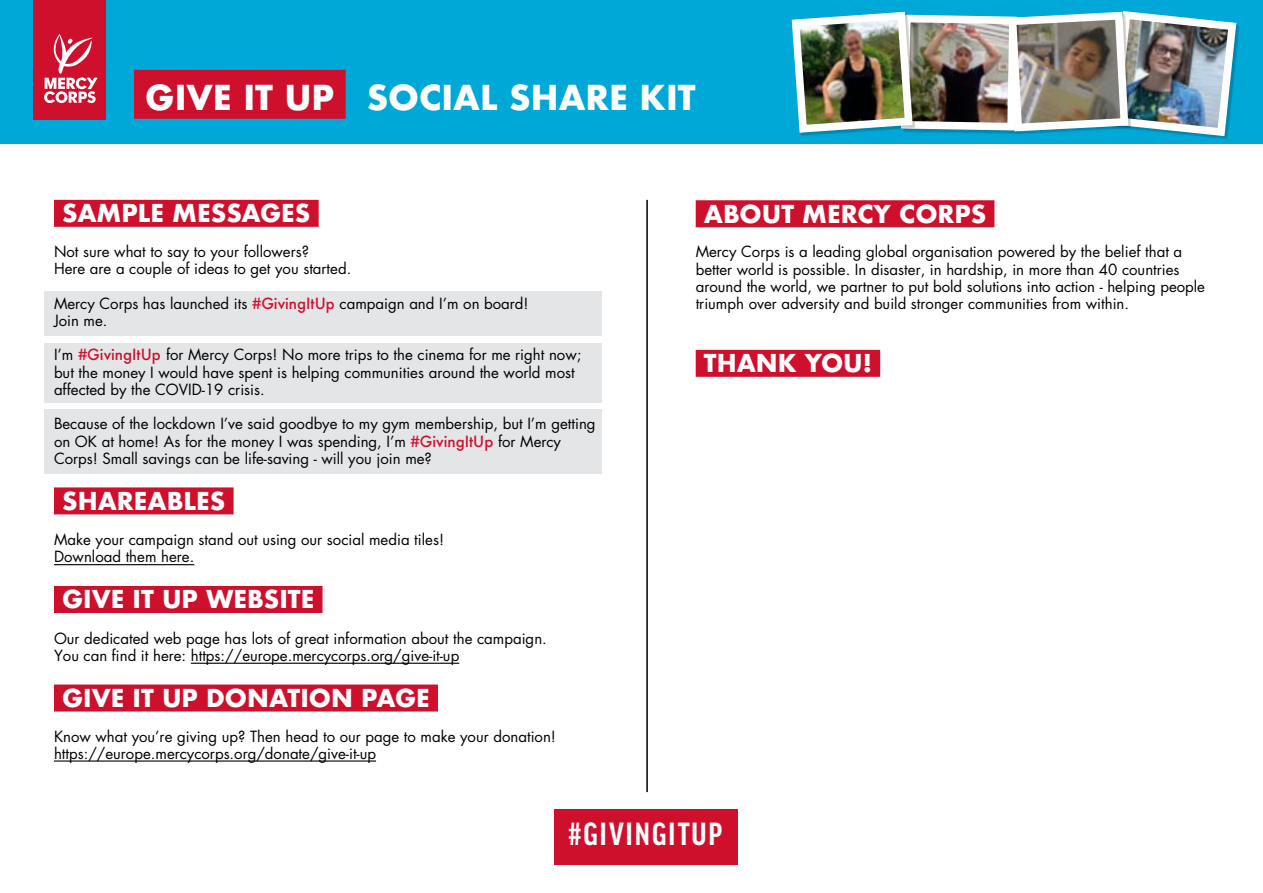
<style>
.page{position:relative;width:1263px;height:893px;background:#fff}
.page>*{position:absolute;margin:0;border:0;box-sizing:border-box;transform-origin:0 0}
.t1{font:700 33.45px "Futura";color:#fff}
.t2{font:700 condensed 30.9px "Good Pro";letter-spacing:.06em;color:#fff}
.t3{font:700 24px "Futura";color:#fff}
.t4{font:15px/17.2px "Futura";color:#000}
.s1{font-weight:500;color:#cf102d}
</style>
<div class="page">
<div style="left:45px;top:291px;width:557px;height:45px;background:#e4e5e6"></div>
<div style="left:45px;top:343px;width:557px;height:60px;background:#e4e5e6"></div>
<div style="left:45px;top:410px;width:557px;height:64px;background:#e4e5e6"></div>
<div style="left:54px;top:200px;width:265px;height:27px;background:#cf102d"></div>
<div style="left:54px;top:487px;width:180px;height:27px;background:#cf102d"></div>
<hr style="left:54px;top:564px;width:140px;height:1px;background:#000">
<div style="left:54px;top:586px;width:269px;height:27px;background:#cf102d"></div>
<hr style="left:191px;top:663px;width:268px;height:1px;background:#000">
<div style="left:54px;top:684px;width:384px;height:27px;background:#cf102d"></div>
<hr style="left:54px;top:760px;width:322px;height:2px;background:#000">
<div style="left:0;top:0;width:1263px;height:143px;background:#00a8d7"></div>
<div style="left:134px;top:70px;width:212px;height:49px;background:#cf102d"></div>
<div style="left:33px;top:0;width:73px;height:119px;background:#cf102d"></div>
<svg style="left:44px;top:34px;width:54px;height:69px"></svg>
<hr style="left:646px;top:200px;width:2px;height:592px;background:#000">
<div style="left:696px;top:200px;width:298px;height:27px;background:#cf102d"></div>
<div style="left:696px;top:350px;width:184px;height:27px;background:#cf102d"></div>
<div style="left:554px;top:809px;width:184px;height:56px;background:#cf102d"></div>
<img style="left:791px;top:11px;width:448px;height:128px">
<h1 class="t1" style="left:145px;top:73px;width:552px">GIVE IT UP SOCIAL SHARE KIT</h1>
<h3 class="t3" style="left:62px;top:196px;width:250px">SAMPLE MESSAGES</h3>
<p class="t4" style="left:54px;top:242px;width:299px">Not sure what to say to your followers?<br>Here are a couple of ideas to get you started.</p>
<p class="t4" style="left:54px;top:294px;width:476px">Mercy Corps has launched its <span class="s1">#GivingItUp</span> campaign and I’m on board!<br>Join me.</p>
<p class="t4" style="left:54px;top:346px;width:529px">I’m <span class="s1">#GivingItUp</span> for Mercy Corps! No more trips to the cinema for me right now; but the money I would have spent is helping communities around the world most affected by the COVID-19 crisis.</p>
<p class="t4" style="left:54px;top:415px;width:543px">Because of the lockdown I’ve said goodbye to my gym membership, but I’m getting on OK at home! As for the money I was spending, I’m <span class="s1">#GivingItUp</span> for Mercy<br>Corps! Small savings can be life-saving - will you join me?</p>
<h3 class="t3" style="left:62px;top:484px;width:165px">SHAREABLES</h3>
<p class="t4" style="left:54px;top:531px;width:392px">Make your campaign stand out using our social media tiles!<br>Download them here.</p>
<h3 class="t3" style="left:62px;top:582px;width:254px">GIVE IT UP WEBSITE</h3>
<p class="t4" style="left:54px;top:629px;width:494px">Our dedicated web page has lots of great information about the campaign.<br>You can find it here: https://europe.mercycorps.org/give-it-up</p>
<h3 class="t3" style="left:62px;top:681px;width:369px">GIVE IT UP DONATION PAGE</h3>
<p class="t4" style="left:54px;top:727px;width:503px">Know what you’re giving up? Then head to our page to make your donation! https://europe.mercycorps.org/donate/give-it-up</p>
<h3 class="t3" style="left:704px;top:196px;width:284px">ABOUT MERCY CORPS</h3>
<p class="t4" style="left:696px;top:243px;width:511px">Mercy Corps is a leading global organisation powered by the belief that a better world is possible. In disaster, in hardship, in more than 40 countries around the world, we partner to put bold solutions into action - helping people triumph over adversity and build stronger communities from within.</p>
<h3 class="t3" style="left:704px;top:346px;width:170px">THANK YOU!</h3>
<h2 class="t2" style="left:568px;top:817px;width:156px">#GIVINGITUP</h2>
</div>
